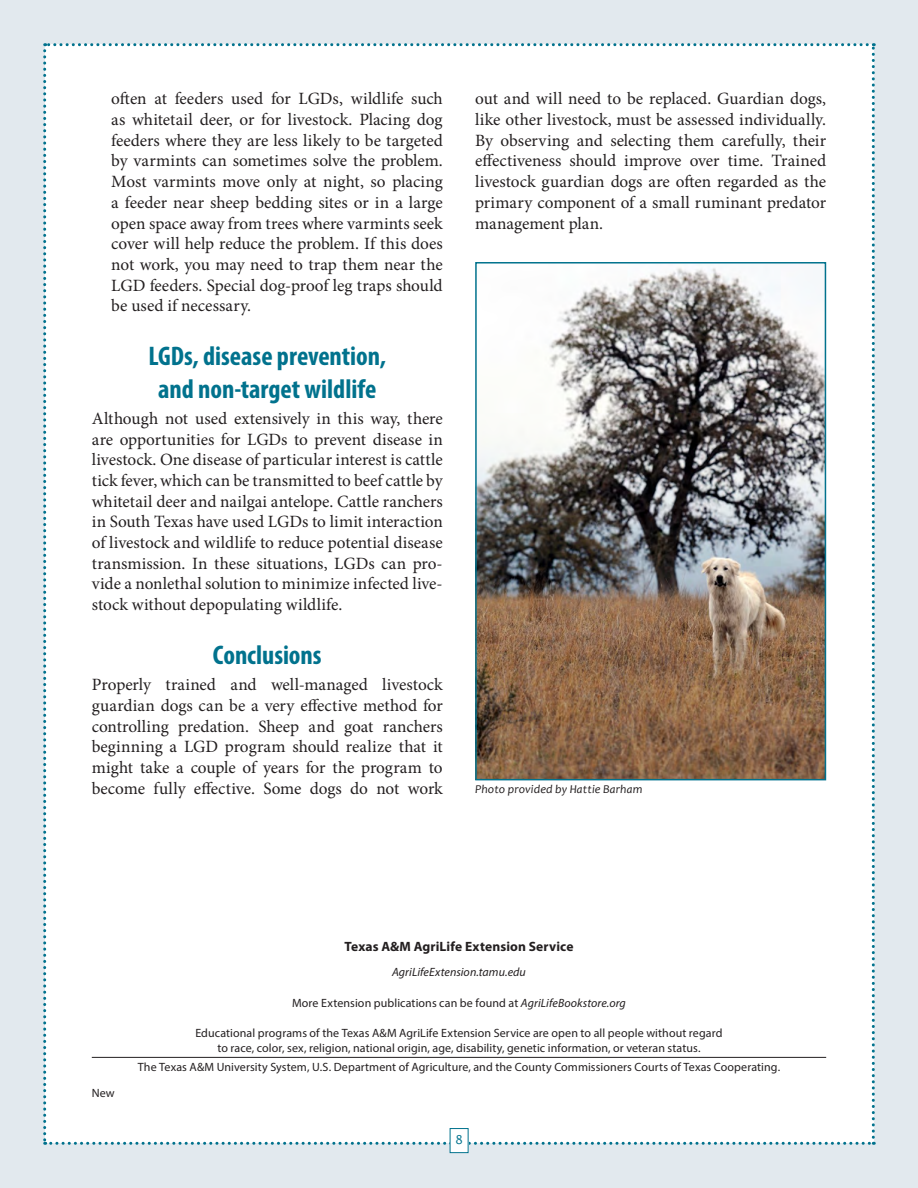
<style>
.page{position:relative;width:918px;height:1188px;background:#e2e9ee}
.page>*{position:absolute;margin:0;border:0;box-sizing:border-box;transform-origin:0 0}
.heading1{font:700 condensed 27px/32.4px "Myriad Pro";color:#01728d;text-align:center}
.body_text{font:17.25px/20.7px "Minion Pro";letter-spacing:-.005em;color:#231f20;text-align:justify}
.body_text_-_indented{font:17.25px/20.7px "Minion Pro";color:#231f20;text-align:justify}
.t1{font:700 13.5px "Myriad Pro";letter-spacing:.01em;color:#231f20}
.t2{font:13.5px "Candara";color:#01728d}
.t3{font:12px/14.4px "Myriad Pro";letter-spacing:.01em;color:#231f20;text-align:center}
.t4{font:italic 12px "Candara";letter-spacing:.01em;color:#231f20}
.t5{font:italic 12px "Myriad Pro";letter-spacing:.005em;color:#231f20}
.s1{font-style:italic}
</style>
<div class="page">
<div style="left:43px;top:43px;width:832px;height:1102px;background:#fff"></div>
<hr style="left:92px;top:1057px;width:734px;height:1px;background:#231f20">
<div style="left:450px;top:1129px;width:18px;height:24px;background:#fff"></div>
<div style="left:450px;top:1128px;width:19px;height:25px;border:1px solid #01728d"></div>
<img style="left:478px;top:265px;width:345px;height:512px">
<div style="left:475px;top:262px;width:351px;height:518px;border:2px solid #01728d"></div>
<p class="body_text_-_indented" style="left:111px;top:89px;width:333px">often at feeders used for LGDs, wildlife such as whitetail deer, or for livestock. Placing dog feeders where they are less likely to be targeted by varmints can sometimes solve the problem.<br>Most varmints move only at night, so placing a feeder near sheep bedding sites or in a large open space away from trees where varmints seek cover will help reduce the problem. If this does not work, you may need to trap them near the LGD feeders. Special dog-proof leg traps should be used if necessary.</p>
<p class="heading1" style="left:149px;top:340px;width:239px">LGDs, disease prevention, and non-target wildlife</p>
<p class="body_text" style="left:92px;top:408px;width:353px">Although not used extensively in this way, there are opportunities for LGDs to prevent disease in livestock. One disease of particular interest is cattle tick fever, which can be transmitted to beef cattle by whitetail deer and nailgai antelope. Cattle ranchers in South Texas have used LGDs to limit interaction of livestock and wildlife to reduce potential disease transmission. In these situations, LGDs can pro&shy;vide a nonlethal solution to minimize infected live&shy;stock without depopulating wildlife.</p>
<p class="heading1" style="left:213px;top:638px;width:110px">Conclusions</p>
<p class="body_text" style="left:92px;top:674px;width:353px">Properly trained and well-managed livestock guardian dogs can be a very effective method for controlling predation. Sheep and goat ranchers beginning a LGD program should realize that it might take a couple of years for the program to become fully effective. Some dogs do not work</p>
<p class="body_text" style="left:475px;top:89px;width:353px">out and will need to be replaced. Guardian dogs, like other livestock, must be assessed individually.<br>By observing and selecting them carefully, their effectiveness should improve over time. Trained livestock guardian dogs are often regarded as the primary component of a small ruminant predator management plan.</p>
<p class="t4" style="left:475px;top:782px;width:169px">Photo provided by Hattie Barham</p>
<p class="t3" style="left:92px;top:1085px;width:24px">New</p>
<p class="t1" style="left:345px;top:937px;width:230px">Texas A&amp;M AgriLife Extension Service</p>
<p class="t5" style="left:392px;top:965px;width:135px">AgriLifeExtension.tamu.edu</p>
<p class="t3" style="left:292px;top:995px;width:335px">More Extension publications can be found at <span class="s1">AgriLifeBookstore.org</span></p>
<p class="t3" style="left:195px;top:1026px;width:529px">Educational programs of the Texas A&amp;M AgriLife Extension Service are open to all people without regard to race, color, sex, religion, national origin, age, disability, genetic information, or veteran status.</p>
<p class="t3" style="left:138px;top:1060px;width:644px">The Texas A&amp;M University System, U.S. Department of Agriculture, and the County Commissioners Courts of Texas Cooperating.</p>
<p class="t2" style="left:455px;top:1131px;width:9px">8</p>
</div>
